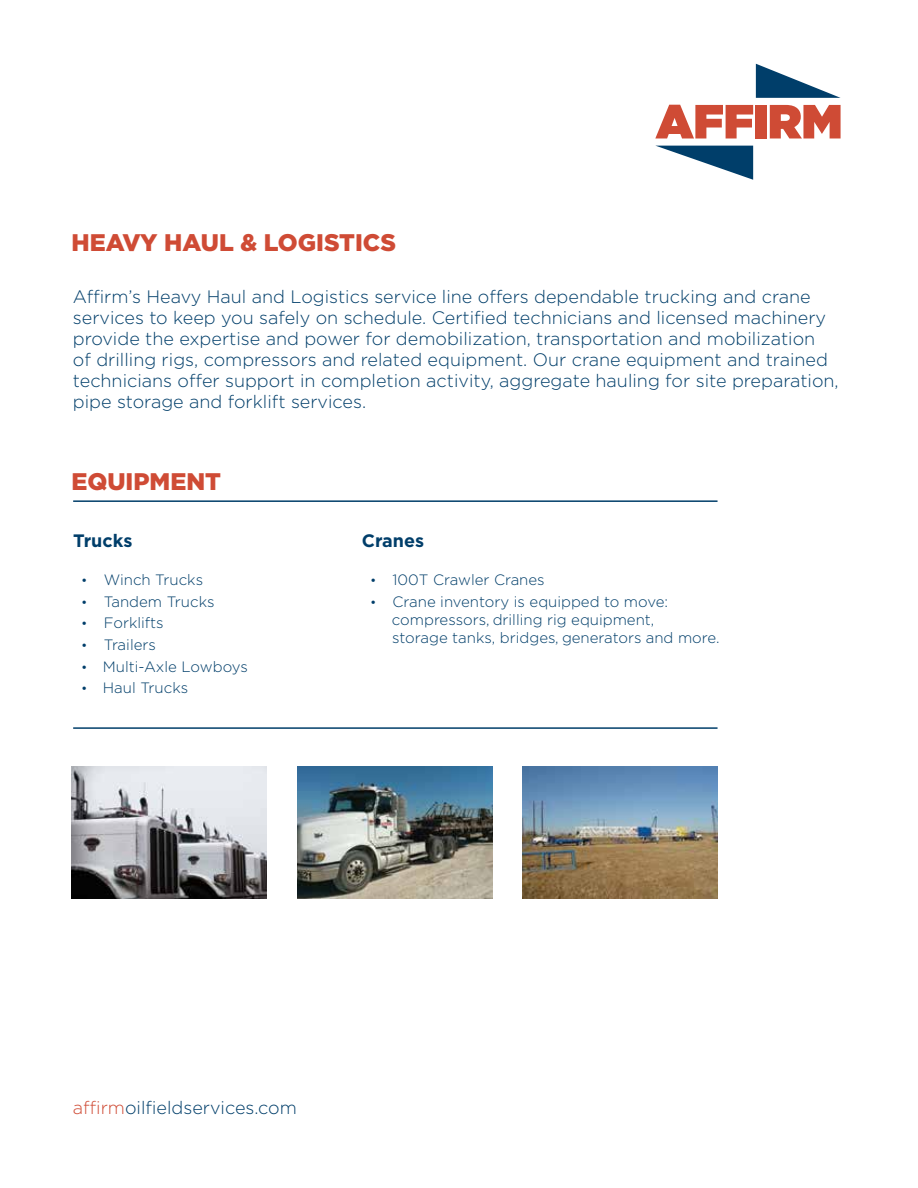
<style>
.page{position:relative;width:918px;height:1188px;background:#fff}
.page>*{position:absolute;margin:0;border:0;box-sizing:border-box;transform-origin:0 0}
.t1{font:900 24px "Gotham";color:#cf4b35}
.t2{font:300 18px/21px "Gotham";color:#003e6a}
.t3{font:700 18px "Gotham";color:#003e6a}
.t4{font:300 15px/18px "Gotham";color:#003e6a}
.s1{font-size:13.5px}
.s2{color:#cf4b35}
</style>
<div class="page">
<svg style="left:656px;top:146px;width:97px;height:34px"></svg>
<svg style="left:756px;top:64px;width:85px;height:34px"></svg>
<svg style="left:655px;top:105px;width:98px;height:33px"></svg>
<div style="left:756px;top:105px;width:11px;height:33px;background:#cf4b35"></div>
<svg style="left:770px;top:105px;width:71px;height:33px"></svg>
<hr style="left:73px;top:500px;width:645px;height:2px;background:#003e6a">
<hr style="left:73px;top:727px;width:645px;height:2px;background:#003e6a">
<img style="left:72px;top:767px;width:195px;height:131px">
<img style="left:297px;top:767px;width:195px;height:131px">
<img style="left:522px;top:767px;width:196px;height:131px">
<h1 class="t1" style="left:72px;top:226px;width:326px">HEAVY HAUL &amp; LOGISTICS</h1>
<p class="t2" style="left:73px;top:285px;width:767px">Affirm’s Heavy Haul and Logistics service line offers dependable trucking and crane services to keep you safely on schedule. Certified technicians and licensed machinery provide the expertise and power for demobilization, transportation and mobilization<br>of drilling rigs, compressors and related equipment. Our crane equipment and trained technicians offer support in completion activity, aggregate hauling for site preparation, pipe storage and forklift services.</p>
<h1 class="t1" style="left:72px;top:465px;width:151px">EQUIPMENT</h1>
<p class="t3" style="left:73px;top:529px;width:61px">Trucks</p>
<p class="t4" style="left:81px;top:571px;width:123px"><span class="s1">•</span> Winch Trucks</p>
<p class="t4" style="left:81px;top:592px;width:135px"><span class="s1">•</span> Tandem Trucks</p>
<p class="t4" style="left:81px;top:614px;width:84px"><span class="s1">•</span> Forklifts</p>
<p class="t4" style="left:81px;top:635px;width:76px"><span class="s1">•</span> Trailers</p>
<p class="t4" style="left:81px;top:657px;width:168px"><span class="s1">•</span> Multi-Axle Lowboys</p>
<p class="t4" style="left:81px;top:679px;width:108px"><span class="s1">•</span> Haul Trucks</p>
<p class="t3" style="left:362px;top:529px;width:64px">Cranes</p>
<p class="t4" style="left:370px;top:571px;width:176px"><span class="s1">•</span> 100T Crawler Cranes</p>
<p class="t4" style="left:392px;top:592px;width:329px;text-indent:-22px"><span class="s1">•</span> Crane inventory is equipped to move: compressors, drilling rig equipment,<br>storage tanks, bridges, generators and more.</p>
<p class="t2" style="left:73px;top:1097px;width:226px"><span class="s2">affirm</span>oilfieldservices.com</p>
</div>
